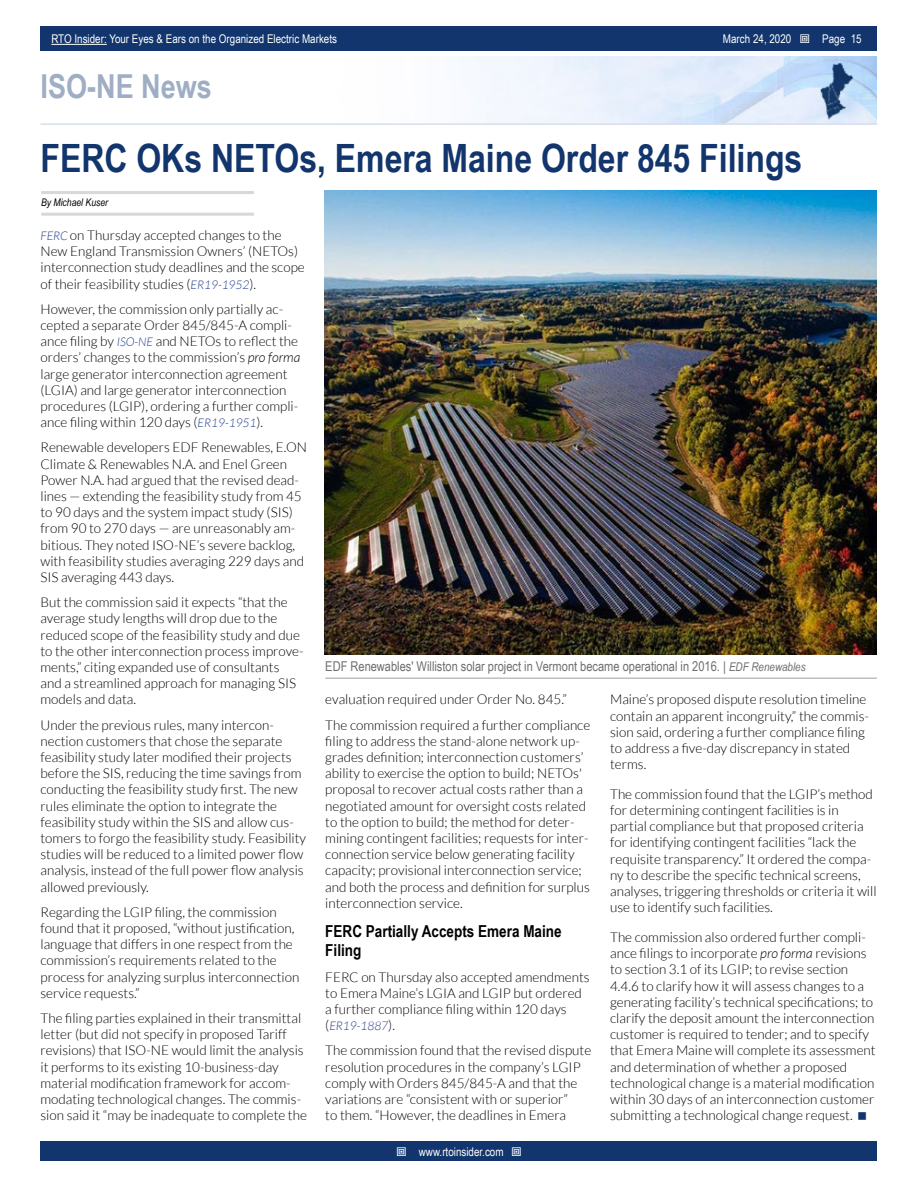
<style>
.page{position:relative;width:918px;height:1188px;background:#fff}
.page>*{position:absolute;margin:0;border:0;box-sizing:border-box;transform-origin:0 0}
.t1{font:700 39px "Arial Narrow";color:#11356c}
.t2{font:700 33px "Arial Narrow";color:#a0aec4}
.t3{font:700 16.5px/19.8px "Arial Narrow";color:#000}
.t4{font:300 13.5px/16.2px "Lato";color:#000}
.t5{font:13.5px "Arial Narrow";color:#6d6e71}
.t6{font:12px "Arial Narrow";color:#fff}
.t7{font:italic 300 12px "Lato";color:#25408f}
.t8{font:italic 10.5px "Arial Narrow";color:#000}
.s1{font-style:italic;font-size:12px;color:#25408f}
.s2{font-style:italic}
.s3{font-style:italic;font-size:12px}
.s4{font-style:normal;font-size:13.5px;color:#000}
</style>
<div class="page">
<div style="left:41px;top:1142px;width:836px;height:19px;background:#11356c"></div>
<div style="left:41px;top:27px;width:836px;height:24px;background:#11356c"></div>
<hr style="left:51px;top:44px;width:56px;height:1px;background:#fff">
<img style="left:474px;top:56px;width:403px;height:67px">
<hr style="left:40px;top:123px;width:837px;height:2px;background:#d6deec">
<hr style="left:41px;top:191px;width:213px;height:3px;background:#d8d8d8">
<hr style="left:41px;top:213px;width:213px;height:3px;background:#d8d8d8">
<hr style="left:325px;top:677px;width:552px;height:2px;background:#bfbfbf">
<img style="left:325px;top:190px;width:552px;height:464px">
<p class="t6" style="left:51px;top:30px;width:287px">RTO Insider: Your Eyes &amp; Ears on the Organized Electric Markets</p>
<p class="t6" style="left:723px;top:30px;width:70px">March 24, 2020</p>
<p class="t6" style="left:822px;top:30px;width:41px">Page 15</p>
<h2 class="t2" style="left:40px;top:61px;width:173px">ISO-NE News</h2>
<h1 class="t1" style="left:40px;top:129px;width:763px">FERC OKs NETOs, Emera Maine Order 845 Filings</h1>
<p class="t8" style="left:41px;top:195px;width:68px">By Michael Kuser</p>
<p class="t4" style="left:40px;top:227px;width:266px"><span class="s1">FERC</span> on Thursday accepted changes to the New England Transmission Owners’ (NETOs) interconnection study deadlines and the scope of their feasibility studies (<span class="s1">ER19-1952</span>).</p>
<p class="t4" style="left:40px;top:301px;width:261px">However, the commission only partially ac&shy;cepted a separate Order 845/845-A compli&shy;ance filing by <span class="s1">ISO-NE</span> and NETOs to reflect the orders’ changes to the commission’s <span class="s2">pro forma </span>large generator interconnection agreement (LGIA) and large generator interconnection procedures (LGIP), ordering a further compli&shy;ance filing within 120 days (<span class="s1">ER19-1951</span>).</p>
<p class="t4" style="left:41px;top:439px;width:268px">Renewable developers EDF Renewables, E.ON Climate &amp; Renewables N.A. and Enel Green Power N.A. had argued that the revised dead&shy;lines — extending the feasibility study from 45 to 90 days and the system impact study (SIS) from 90 to 270 days — are unreasonably am&shy;bitious. They noted ISO-NE’s severe backlog, with feasibility studies averaging 229 days and SIS averaging 443 days.</p>
<p class="t4" style="left:41px;top:594px;width:265px">But the commission said it expects “that the average study lengths will drop due to the reduced scope of the feasibility study and due to the other interconnection process improve&shy;ments,” citing expanded use of consultants and a streamlined approach for managing SIS models and data.</p>
<p class="t4" style="left:41px;top:717px;width:267px">Under the previous rules, many intercon&shy;nection customers that chose the separate feasibility study later modified their projects before the SIS, reducing the time savings from conducting the feasibility study first. The new rules eliminate the option to integrate the feasibility study within the SIS and allow cus&shy;tomers to forgo the feasibility study. Feasibility studies will be reduced to a limited power flow analysis, instead of the full power flow analysis allowed previously.</p>
<p class="t4" style="left:41px;top:904px;width:260px">Regarding the LGIP filing, the commission found that it proposed, “without justification, language that differs in one respect from the commission’s requirements related to the process for analyzing surplus interconnection service requests.”</p>
<p class="t4" style="left:41px;top:1010px;width:268px">The filing parties explained in their transmittal letter (but did not specify in proposed Tariff revisions) that ISO-NE would limit the analysis it performs to its existing 10-business-day material modification framework for accom&shy;modating technological changes. The commis&shy;sion said it “may be inadequate to complete the</p>
<p class="t5" style="left:325px;top:656px;width:482px">EDF Renewables' Williston solar project in Vermont became operational in 2016. | <span class="s3">EDF Renewables</span></p>
<p class="t4" style="left:325px;top:687px;width:267px;line-height:25.2px">evaluation required under Order No. 845.”<br>The commission required a further compliance</p>
<p class="t4" style="left:325px;top:733px;width:266px">filing to address the stand-alone network up&shy;grades definition; interconnection customers’ ability to exercise the option to build; NETOs' proposal to recover actual costs rather than a negotiated amount for oversight costs related to the option to build; the method for deter&shy;mining contingent facilities; requests for inter&shy;connection service below generating facility capacity; provisional interconnection service; and both the process and definition for surplus interconnection service.</p>
<p class="t3" style="left:325px;top:920px;width:238px">FERC Partially Accepts Emera Maine<br>Filing</p>
<p class="t4" style="left:325px;top:969px;width:266px">FERC on Thursday also accepted amendments to Emera Maine’s LGIA and LGIP but ordered a further compliance filing within 120 days</p>
<p class="t7" style="left:325px;top:1019px;width:71px"><span class="s4">(</span>ER19-1887<span class="s4">).</span></p>
<p class="t4" style="left:325px;top:1043px;width:268px">The commission found that the revised dispute resolution procedures in the company’s LGIP comply with Orders 845/845-A and that the variations are “consistent with or superior”<br>to them. “However, the deadlines in Emera</p>
<p class="t6" style="left:419px;top:1143px;width:86px">www.rtoinsider.com</p>
<p class="t4" style="left:610px;top:692px;width:260px">Maine’s proposed dispute resolution timeline contain an apparent incongruity,” the commis&shy;sion said, ordering a further compliance filing to address a five-day discrepancy in stated terms.</p>
<p class="t4" style="left:610px;top:786px;width:268px">The commission found that the LGIP’s method for determining contingent facilities is in partial compliance but that proposed criteria for identifying contingent facilities “lack the requisite transparency.” It ordered the compa&shy;ny to describe the specific technical screens, analyses, triggering thresholds or criteria it will use to identify such facilities.</p>
<p class="t4" style="left:610px;top:929px;width:267px">The commission also ordered further compli&shy;ance filings to incorporate <span class="s2">pro forma</span> revisions to section 3.1 of its LGIP; to revise section 4.4.6 to clarify how it will assess changes to a generating facility’s technical specifications; to clarify the deposit amount the interconnection customer is required to tender; and to specify that Emera Maine will complete its assessment and determination of whether a proposed technological change is a material modification within 30 days of an interconnection customer submitting a technological change request.</p>
</div>
